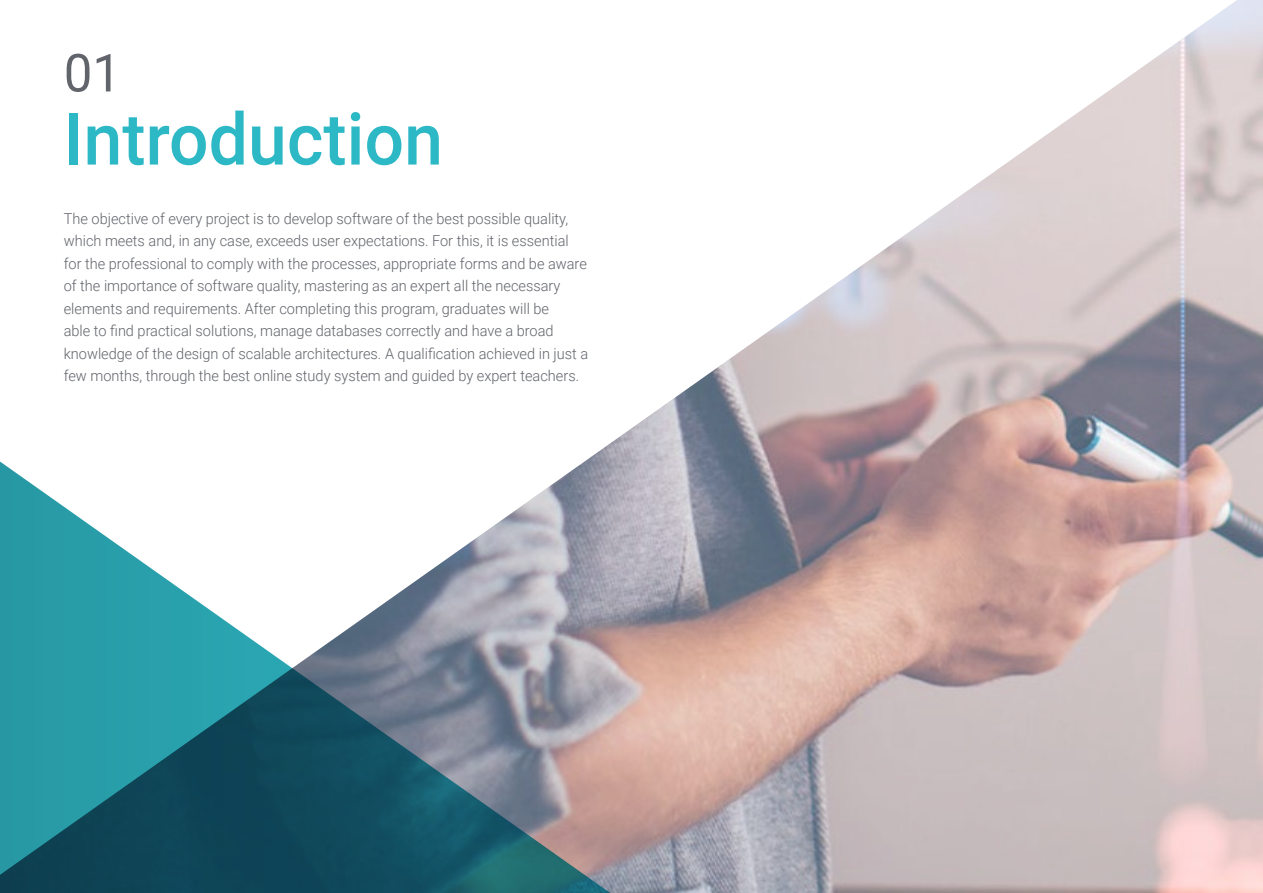
<style>
.page{position:relative;width:1263px;height:893px;background:#fff}
.page>*{position:absolute;margin:0;border:0;box-sizing:border-box;transform-origin:0 0}
.t1{font:500 72px "Roboto";color:#2db8c5}
.t2{font:52.5px "Roboto";color:#61646a}
.t3{font:300 15px/22.5px "Roboto";color:#61646a}
</style>
<div class="page">
<img style="left:607px;top:0;width:656px;height:893px">
<svg style="left:0;top:446px;width:640px;height:447px"></svg>
<h2 class="t2" style="left:64px;top:36px;width:59px">01</h2>
<h1 class="t1" style="left:64px;top:89px;width:381px">Introduction</h1>
<p class="t3" style="left:64px;top:207px;width:526px">The objective of every project is to develop software of the best possible quality, which meets and, in any case, exceeds user expectations. For this, it is essential for the professional to comply with the processes, appropriate forms and be aware of the importance of software quality, mastering as an expert all the necessary elements and requirements. After completing this program, graduates will be<br>able to find practical solutions, manage databases correctly and have a broad knowledge of the design of scalable architectures. A qualification achieved in just a few months, through the best online study system and guided by expert teachers.</p>
</div>
